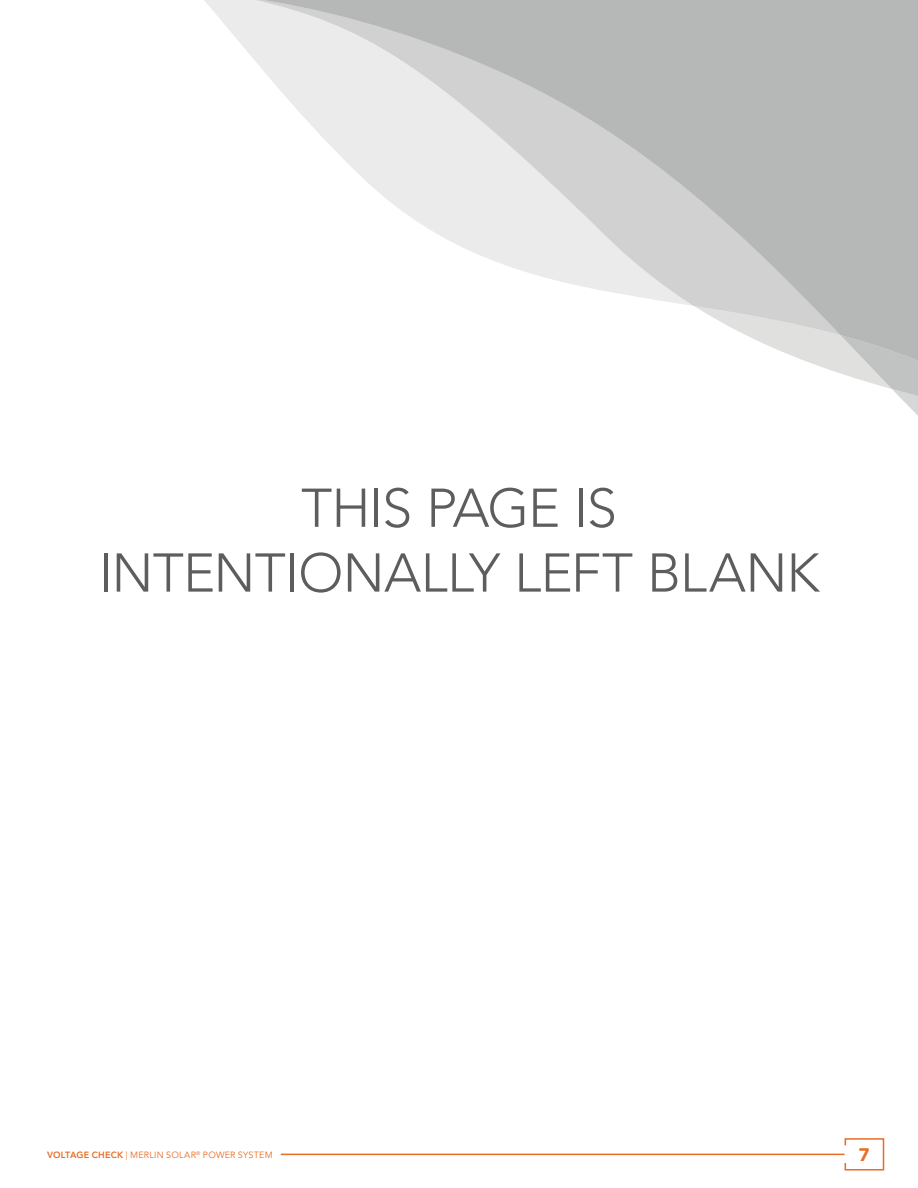
<style>
.page{position:relative;width:918px;height:1188px;background:#fff}
.page>*{position:absolute;margin:0;border:0;box-sizing:border-box;transform-origin:0 0}
._32pt_Avenir__95_Bla{font:300 54px/64.8px "Avenir LT Std";letter-spacing:-.015em;color:#5d5d5d;text-align:center}
.t1{font:900 18px "Avenir LT Std";color:#e96c24}
._6pt_Avenir__Book{font:9px "Avenir LT Std";letter-spacing:.02em;color:#e96c24}
.s1{font-weight:800}
</style>
<div class="page">
<svg style="left:820px;top:366px;width:98px;height:33px"></svg>
<svg style="left:208px;top:0;width:710px;height:366px"></svg>
<svg style="left:844px;top:1138px;width:41px;height:33px"></svg>
<hr style="left:281px;top:1154px;width:564px;height:1px;background:#e96c24">
<p class="_32pt_Avenir__95_Bla" style="left:99px;top:476px;width:722px">THIS PAGE IS<br>INTENTIONALLY LEFT BLANK</p>
<p class="_6pt_Avenir__Book" style="left:47px;top:1149px;width:227px"><span class="s1">VOLTAGE CHECK</span> | MERLIN SOLAR<sup>®</sup> POWER SYSTEM</p>
<h2 class="t1" style="left:859px;top:1144px;width:12px">7</h2>
</div>
